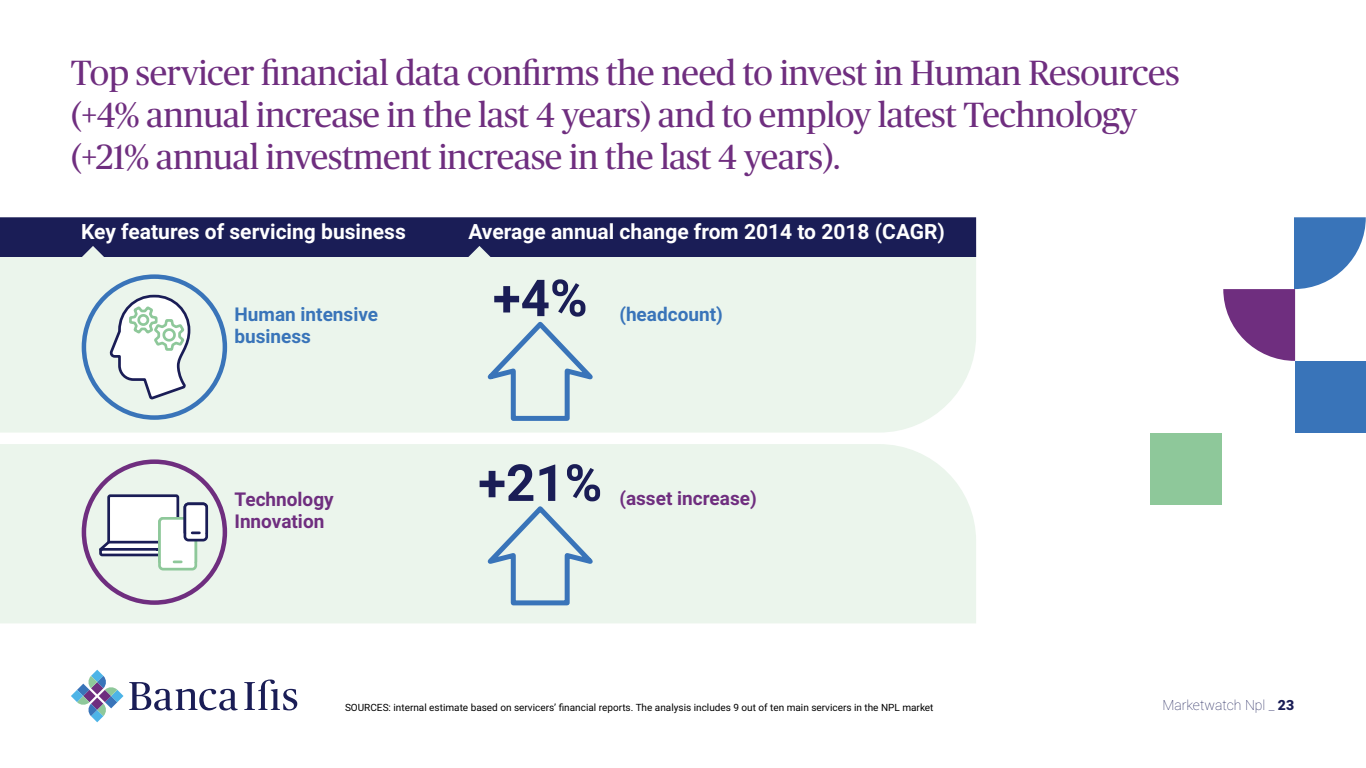
<style>
.page{position:relative;width:1366px;height:768px;background:#fff}
.page>*{position:absolute;margin:0;border:0;box-sizing:border-box;transform-origin:0 0}
.t1{font:700 51px "Roboto";color:#1a1d56}
.t2{font:35px/42px "Publico";letter-spacing:-.01em;color:#6f2e7f}
.t3{font:700 21px "Roboto";color:#fff}
.t4{font:700 19px/22.8px "Roboto";color:#6f2e7f}
.t5{font:700 19px/22.8px "Roboto";color:#3974b9}
.t6{font:100 14px "Roboto";color:#1a1d56}
.t7{font:10px "Roboto";color:#000}
.s1{font-weight:900}
</style>
<div class="page">
<div style="left:0;top:257px;width:976px;height:176px;background:#ebf5ec"></div>
<div style="left:0;top:217px;width:976px;height:40px;background:#1a1d56"></div>
<div style="left:0;top:444px;width:976px;height:179px;background:#ebf5ec"></div>
<svg style="left:129px;top:682px;width:109px;height:28px"></svg>
<svg style="left:244px;top:679px;width:53px;height:31px"></svg>
<svg style="left:71px;top:670px;width:52px;height:52px"></svg>
<div style="left:82px;top:274px;width:145px;height:146px;border:4px solid #3974b9;border-radius:50%"></div>
<svg style="left:109px;top:293px;width:83px;height:109px"></svg>
<div style="left:82px;top:459px;width:145px;height:146px;border:4px solid #6f2e7f;border-radius:50%"></div>
<div style="left:159px;top:518px;width:37px;height:51px;background:#fff;border-radius:4px"></div>
<div style="left:158px;top:517px;width:39px;height:53px;border:3px solid #8ec89a;border-radius:4px"></div>
<svg style="left:93px;top:493px;width:116px;height:72px"></svg>
<div style="left:1150px;top:433px;width:72px;height:71px;background:#8ec89a"></div>
<svg style="left:1223px;top:217px;width:142px;height:144px"></svg>
<div style="left:1295px;top:361px;width:70px;height:72px;background:#3974b9"></div>
<svg style="left:474px;top:317px;width:123px;height:106px;background:#d5e5e5"></svg>
<svg style="left:474px;top:501px;width:123px;height:107px;background:#d5e5e5"></svg>
<p class="t2" style="left:71px;top:52px;width:1110px">Top servicer financial data confirms the need to invest in Human Resources (+4% annual increase in the last 4 years) and to employ latest Technology (+21% annual investment increase in the last 4 years).</p>
<p class="t3" style="left:81px;top:216px;width:326px">Key features of servicing business</p>
<p class="t5" style="left:234px;top:302px;width:145px">Human intensive business</p>
<p class="t3" style="left:468px;top:216px;width:478px">Average annual change from 2014 to 2018 (CAGR)</p>
<h1 class="t1" style="left:493px;top:262px;width:96px">+4%</h1>
<p class="t5" style="left:619px;top:302px;width:105px">(headcount)</p>
<p class="t4" style="left:234px;top:487px;width:101px">Technology<br>Innovation</p>
<h1 class="t1" style="left:478px;top:447px;width:126px">+21%</h1>
<p class="t4" style="left:619px;top:486px;width:139px">(asset increase)</p>
<p class="t7" style="left:345px;top:700px;width:590px">SOURCES: internal estimate based on servicers’ financial reports. The analysis includes 9 out of ten main servicers in the NPL market</p>
<p class="t6" style="left:1162px;top:696px;width:133px">Marketwatch Npl _ <span class="s1">23</span></p>
</div>
